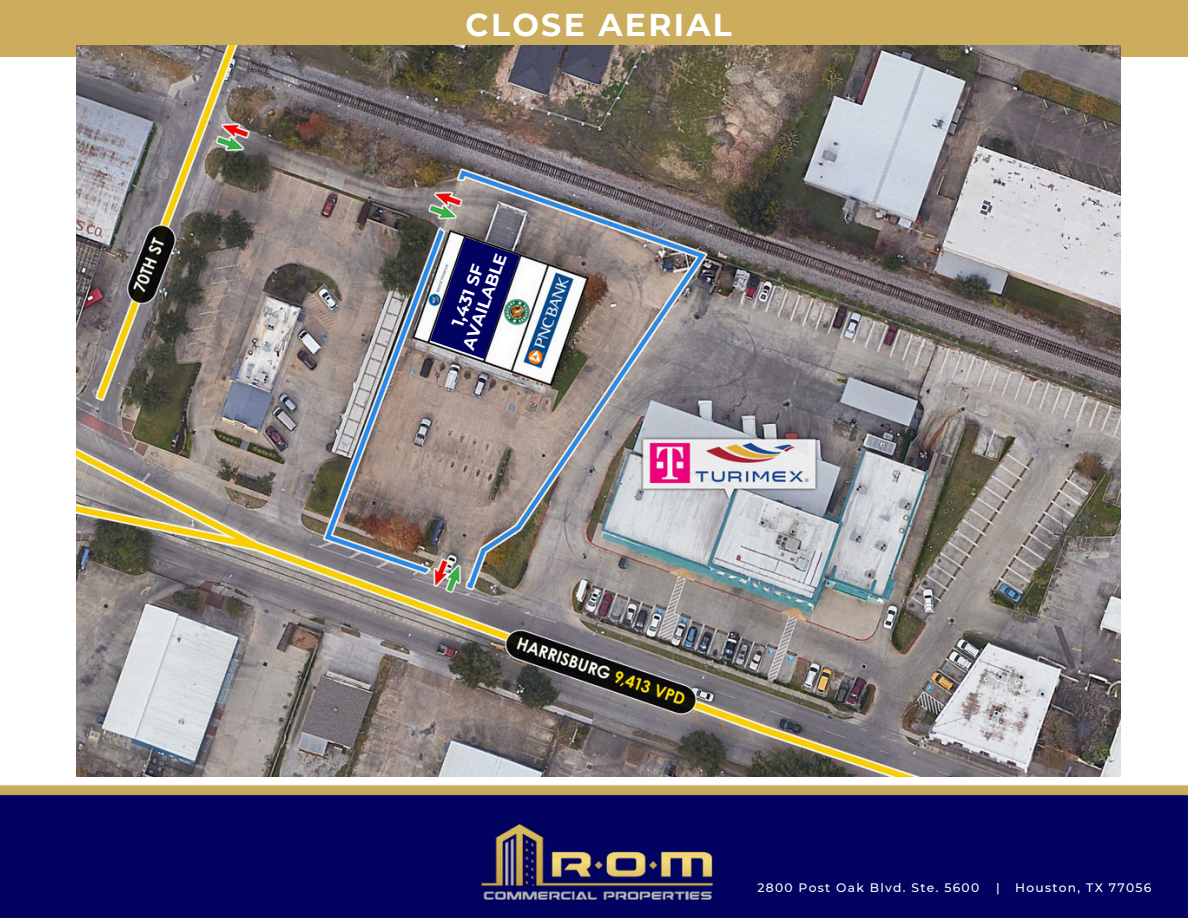
<style>
.page{position:relative;width:1188px;height:918px;background:#fff}
.page>*{position:absolute;margin:0;border:0;box-sizing:border-box;transform-origin:0 0}
.t1{font:700 31.5px "Montserrat";letter-spacing:.075em;color:#fff}
.t2{font:700 16.8px/18px "Montserrat";color:#fff;text-align:center}
.t3{font:500 12.3px "Montserrat";letter-spacing:.105em;color:#fff}
</style>
<div class="page">
<div style="left:0;top:0;width:1188px;height:56px;background:#ccad5e"></div>
<img style="left:77px;top:45px;width:1044px;height:731px">
<img style="left:0;top:784px;width:1188px;height:134px">
<img style="left:430px;top:237px;width:90px;height:122px">
<h1 class="t1" style="left:466px;top:6px;width:268px">CLOSE AERIAL</h1>
<p class="t2" style="left:443px;top:341px;width:102px;rotate:-71deg">1,431 SF<br>AVAILABLE</p>
<p class="t3" style="left:758px;top:880px;width:223px">2800 Post Oak Blvd. Ste. 5600</p>
<h2 class="t3" style="left:996px;top:880px;width:5px">|</h2>
<p class="t3" style="left:1015px;top:880px;width:138px">Houston, TX 77056</p>
</div>
